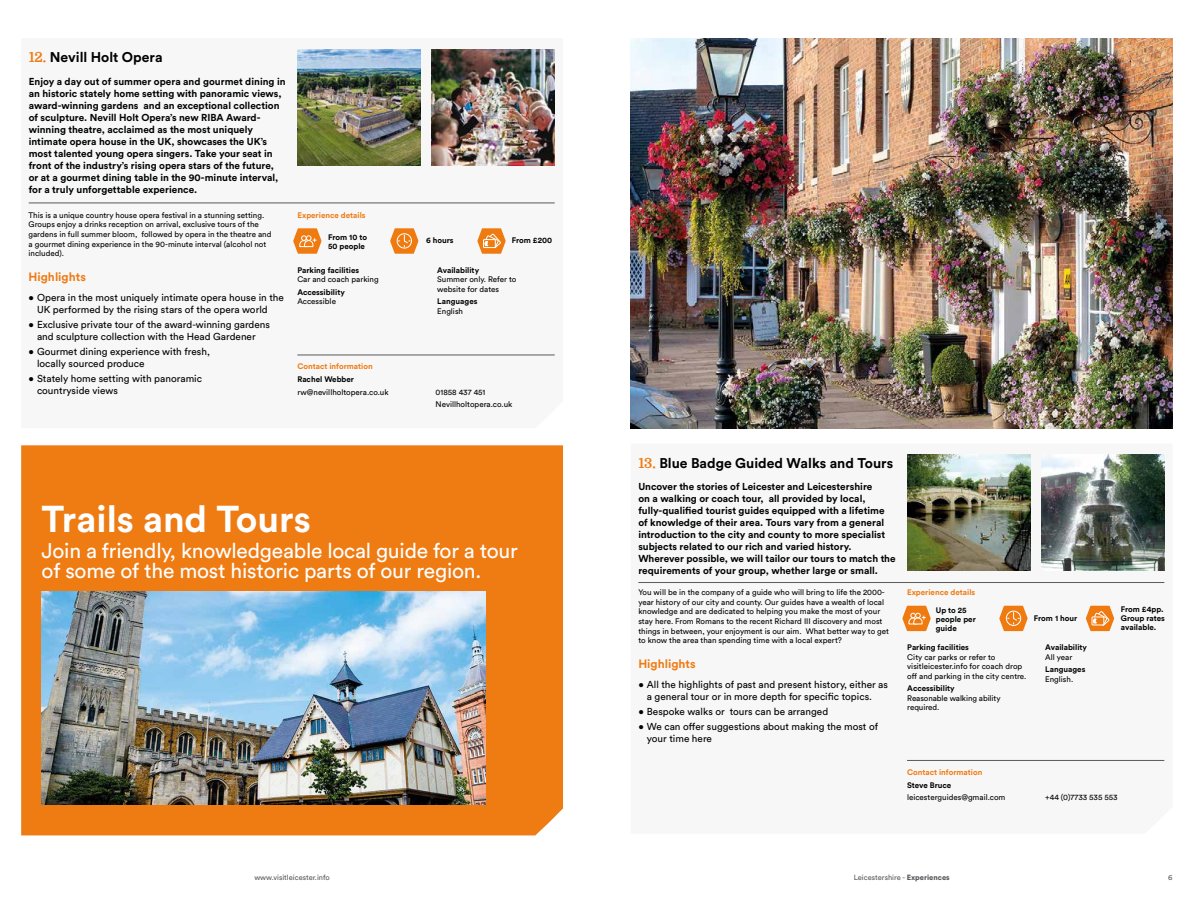
<style>
.page{position:relative;width:1191px;height:902px;background:#fff}
.page>*{position:absolute;margin:0;border:0;box-sizing:border-box;transform-origin:0 0}
.t1{font:700 37px "Circular Std";color:#fff}
.t2{font:21px/19px "Circular Std";letter-spacing:-.01em;color:#fff}
.t3{font:700 14px "Circular Std";color:#010202}
.t4{font:700 12px "Circular Std";color:#ef7b13}
.t5{font:700 10px/12px "Circular Std";color:#010202}
.t6{font:10px/12px "Circular Std";color:#010202}
.t7{font:8px/9.6px "Circular Std";color:#010202}
.t8{font:700 8px/9px "Circular Std";color:#010202}
.t9{font:700 8px "Circular Std";color:#ef7b13}
.t10{font:7.5px "Circular Std";color:#5a595d}
.t11{font:1.9px "Myriad Pro";color:#000}
.s1{font-family:"Domine";color:#ef7b13}
.s2{font-weight:900}
</style>
<div class="page">
<svg style="left:28px;top:49px;width:527px;height:306px"></svg>
<img style="left:297px;top:49px;width:123px;height:116px">
<hr style="left:29px;top:203px;width:526px;height:1px;background:#5a595d">
<img style="left:431px;top:49px;width:124px;height:116px">
<hr style="left:297px;top:355px;width:258px;height:1px;background:#5a595d">
<svg style="left:390px;top:228px;width:28px;height:26px"></svg>
<svg style="left:293px;top:228px;width:28px;height:26px"></svg>
<svg style="left:477px;top:228px;width:28px;height:26px"></svg>
<svg style="left:639px;top:454px;width:526px;height:307px"></svg>
<hr style="left:638px;top:582px;width:526px;height:1px;background:#5a595d">
<svg style="left:999px;top:606px;width:28px;height:25px"></svg>
<svg style="left:902px;top:606px;width:28px;height:25px"></svg>
<svg style="left:1086px;top:606px;width:28px;height:25px"></svg>
<hr style="left:907px;top:760px;width:257px;height:1px;background:#5a595d">
<img style="left:907px;top:455px;width:123px;height:116px">
<img style="left:1041px;top:455px;width:123px;height:116px">
<div style="left:21px;top:445px;width:542px;height:390px;background:#ef7b13"></div>
<img style="left:42px;top:592px;width:444px;height:212px">
<img style="left:630px;top:38px;width:542px;height:390px">
<h3 class="t3" style="left:29px;top:48px;width:135px"><span class="s1">12.</span> Nevill Holt Opera</h3>
<p class="t5" style="left:29px;top:75px;width:258px">Enjoy a day out of summer opera and gourmet dining in an historic stately home setting with panoramic views, award-winning gardens and an exceptional collection of sculpture. Nevill Holt Opera’s new RIBA Award&shy;winning theatre, acclaimed as the most uniquely intimate opera house in the UK, showcases the UK’s most talented young opera singers. Take your seat in front of the industry’s rising opera stars of the future, or at a gourmet dining table in the 90-minute interval, for a truly unforgettable experience.</p>
<p class="t7" style="left:29px;top:210px;width:244px">This is a unique country house opera festival in a stunning setting.<br>Groups enjoy a drinks reception on arrival, exclusive tours of the gardens in full summer bloom, followed by opera in the theatre and a gourmet dining experience in the 90-minute interval (alcohol not included).</p>
<h3 class="t4" style="left:29px;top:269px;width:59px">Highlights</h3>
<p class="t6" style="left:37px;top:292px;width:248px;text-indent:-8px">• Opera in the most uniquely intimate opera house in the<br>UK performed by the rising stars of the opera world</p>
<p class="t6" style="left:29px;top:319px;width:243px;text-align:center">• Exclusive private tour of the award-winning gardens and sculpture collection with the Head Gardener</p>
<p class="t6" style="left:37px;top:345px;width:174px;text-indent:-8px">• Gourmet dining experience with fresh, locally sourced produce</p>
<p class="t6" style="left:37px;top:372px;width:166px;text-indent:-8px">• Stately home setting with panoramic countryside views</p>
<p class="t11" style="left:245px;top:336px;width:20px">Travel &amp; Accomodation</p>
<p class="t9" style="left:297px;top:210px;width:70px">Experience details</p>
<p class="t8" style="left:328px;top:233px;width:40px">From 10 to<br>50 people</p>
<p class="t8" style="left:426px;top:235px;width:29px">6 hours</p>
<p class="t8" style="left:512px;top:236px;width:42px">From £200</p>
<p class="t8" style="left:297px;top:265px;width:63px">Parking facilities</p>
<p class="t7" style="left:297px;top:274px;width:83px">Car and coach parking</p>
<p class="t8" style="left:297px;top:287px;width:49px">Accessibility</p>
<p class="t7" style="left:297px;top:296px;width:40px">Accessible</p>
<p class="t11" style="left:300px;top:293px;width:17px">Unique experience</p>
<p class="t9" style="left:297px;top:361px;width:77px">Contact information</p>
<p class="t8" style="left:437px;top:265px;width:43px">Availability</p>
<p class="t7" style="left:437px;top:274px;width:81px">Summer only. Refer to website for dates</p>
<p class="t8" style="left:437px;top:297px;width:42px">Languages</p>
<p class="t7" style="left:437px;top:306px;width:27px">English</p>
<p class="t8" style="left:297px;top:375px;width:58px">Rachel Webber</p>
<p class="t7" style="left:297px;top:387px;width:93px">rw@nevillholtopera.co.uk</p>
<p class="t7" style="left:436px;top:386px;width:78px;line-height:12.4px">01858 437 451<br>Nevillholtopera.co.uk</p>
<h1 class="t1" style="left:42px;top:495px;width:271px">Trails and Tours</h1>
<h2 class="t2" style="left:42px;top:541px;width:478px">Join a friendly, knowledgeable local guide for a tour of some of the most historic parts of our region.</h2>
<h3 class="t3" style="left:638px;top:454px;width:256px"><span class="s1">13.</span> Blue Badge Guided Walks and Tours</h3>
<p class="t5" style="left:638px;top:481px;width:259px">Uncover the stories of Leicester and Leicestershire<br>on a walking or coach tour, all provided by local, fully-qualified tourist guides equipped with a lifetime of knowledge of their area. Tours vary from a general introduction to the city and county to more specialist subjects related to our rich and varied history.<br>Wherever possible, we will tailor our tours to match the requirements of your group, whether large or small.</p>
<p class="t7" style="left:638px;top:587px;width:252px">You will be in the company of a guide who will bring to life the 2000- year history of our city and county. Our guides have a wealth of local knowledge and are dedicated to helping you make the most of your stay here. From Romans to the recent Richard III discovery and most things in between, your enjoyment is our aim. What better way to get to know the area than spending time with a local expert?</p>
<h3 class="t4" style="left:638px;top:656px;width:59px">Highlights</h3>
<p class="t6" style="left:647px;top:679px;width:243px;text-indent:-8px">• All the highlights of past and present history, either as a general tour or in more depth for specific topics.</p>
<p class="t6" style="left:638px;top:706px;width:191px">• Bespoke walks or tours can be arranged</p>
<p class="t6" style="left:647px;top:720px;width:233px;text-indent:-8px">• We can offer suggestions about making the most of your time here</p>
<p class="t9" style="left:907px;top:587px;width:70px">Experience details</p>
<p class="t8" style="left:936px;top:605px;width:41px">Up to 25 people per guide</p>
<p class="t8" style="left:1034px;top:614px;width:45px">From 1 hour</p>
<p class="t8" style="left:1120px;top:605px;width:46px">From £4pp.<br>Group rates available.</p>
<p class="t8" style="left:907px;top:642px;width:63px">Parking facilities</p>
<p class="t7" style="left:907px;top:652px;width:121px">City car parks or refer to visitleicester.info for coach drop off and parking in the city centre.</p>
<p class="t8" style="left:907px;top:684px;width:49px">Accessibility</p>
<p class="t7" style="left:907px;top:693px;width:95px">Reasonable walking ability required.</p>
<p class="t8" style="left:1045px;top:642px;width:43px">Availability</p>
<p class="t7" style="left:1045px;top:652px;width:29px">All year</p>
<p class="t8" style="left:1045px;top:664px;width:42px">Languages</p>
<p class="t7" style="left:1045px;top:674px;width:30px">English.</p>
<p class="t11" style="left:1039px;top:670px;width:17px">Unique experience</p>
<p class="t11" style="left:1058px;top:670px;width:17px">Unique experience</p>
<p class="t9" style="left:907px;top:767px;width:77px">Contact information</p>
<p class="t8" style="left:907px;top:780px;width:46px">Steve Bruce</p>
<p class="t7" style="left:907px;top:793px;width:100px">leicesterguides@gmail.com</p>
<p class="t7" style="left:1045px;top:793px;width:74px">+44 (0)7733 535 553</p>
<p class="t10" style="left:254px;top:872px;width:77px">www.visitleicester.info</p>
<p class="t10" style="left:854px;top:872px;width:97px">Leicestershire - <span class="s2">Experiences</span></p>
<p class="t10" style="left:1168px;top:872px;width:6px">6</p>
</div>
